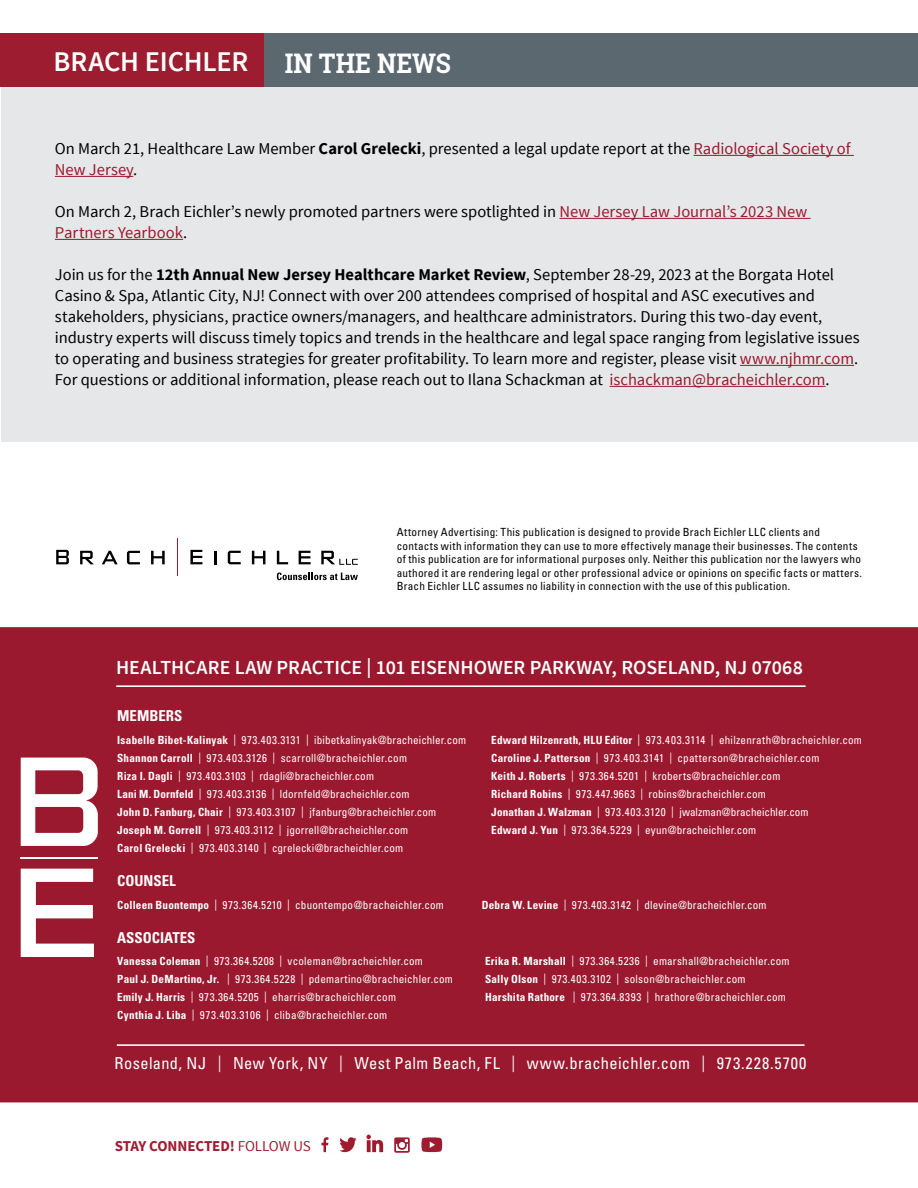
<style>
.page{position:relative;width:918px;height:1188px;background:#fff}
.page>*{position:absolute;margin:0;border:0;box-sizing:border-box;transform-origin:0 0}
.t1{font:600 28.5px "Source Sans Pro";letter-spacing:-.01em;color:#fff}
.t2{font:700 27px "Roboto Slab";color:#fff;scale:.92 1}
.t3{font:600 19.8px "Source Sans Pro";color:#fff}
.t4{font:16.5px/21px "Source Sans Pro";color:#000}
.t5{font:condensed 16.5px "Univers LT Std";letter-spacing:.025em;color:#fff}
.t6{font:700 condensed 15px "Univers LT Std";color:#fff}
.t7{font:700 15px "Source Sans Pro";letter-spacing:-.005em;color:#9e1c30}
.t8{font:condensed 11.25px/18px "Univers LT Std";letter-spacing:.02em;color:#fff}
.t9{font:condensed 11.25px/13.5px "Univers LT Std";letter-spacing:.02em;color:#000}
.s1{font-weight:700}
.s2{color:#9b192f}
.s3{font-weight:400}
</style>
<div class="page">
<div style="left:0;top:627px;width:918px;height:475px;background:#9b192f"></div>
<svg style="left:321px;top:1137px;width:7px;height:15px"></svg>
<svg style="left:339px;top:1137px;width:18px;height:15px"></svg>
<svg style="left:366px;top:1135px;width:17px;height:17px"></svg>
<hr style="left:117px;top:1044px;width:688px;height:2px;background:#fff">
<hr style="left:116px;top:685px;width:690px;height:2px;background:#fff">
<svg style="left:21px;top:869px;width:73px;height:88px"></svg>
<svg style="left:21px;top:758px;width:77px;height:88px"></svg>
<hr style="left:20px;top:857px;width:78px;height:2px;background:#fff">
<svg style="left:56px;top:550px;width:13px;height:14px"></svg>
<svg style="left:80px;top:551px;width:14px;height:13px"></svg>
<svg style="left:102px;top:551px;width:16px;height:13px"></svg>
<svg style="left:151px;top:551px;width:14px;height:13px"></svg>
<svg style="left:214px;top:551px;width:3px;height:13px"></svg>
<svg style="left:252px;top:551px;width:13px;height:13px"></svg>
<svg style="left:277px;top:551px;width:11px;height:13px"></svg>
<svg style="left:299px;top:551px;width:12px;height:13px"></svg>
<svg style="left:127px;top:551px;width:13px;height:13px"></svg>
<svg style="left:228px;top:551px;width:13px;height:13px"></svg>
<svg style="left:190px;top:550px;width:12px;height:14px"></svg>
<hr style="left:178px;top:538px;width:1px;height:38px;background:#9b192f">
<svg style="left:321px;top:551px;width:37px;height:14px"></svg>
<svg style="left:277px;top:573px;width:81px;height:7px"></svg>
<svg style="left:394px;top:1137px;width:16px;height:16px"></svg>
<svg style="left:421px;top:1137px;width:21px;height:15px"></svg>
<div style="left:2px;top:85px;width:916px;height:357px;background:#e6e7e8"></div>
<div style="left:0;top:34px;width:502px;height:53px;background:#9e1c30"></div>
<div style="left:265px;top:34px;width:653px;height:53px;background:#5b6870"></div>
<hr style="left:694px;top:155px;width:160px;height:1px;background:#9b192f">
<hr style="left:55px;top:176px;width:78px;height:1px;background:#9b192f">
<hr style="left:560px;top:218px;width:251px;height:1px;background:#9b192f">
<hr style="left:55px;top:239px;width:128px;height:1px;background:#9b192f">
<hr style="left:740px;top:365px;width:114px;height:1px;background:#9b192f">
<hr style="left:610px;top:386px;width:216px;height:1px;background:#9b192f">
<h1 class="t1" style="left:54px;top:44px;width:196px">BRACH EICHLER</h1>
<h2 class="t2" style="left:285px;top:44px;width:182px">IN THE NEWS</h2>
<h3 class="t4" style="left:55px;top:138px;width:797px">On March 21, Healthcare Law Member <span class="s1">Carol Grelecki</span>, presented a legal update report at the <span class="s2">Radiological Society of<br>New Jersey</span>.</h3>
<h3 class="t4" style="left:55px;top:201px;width:754px">On March 2, Brach Eichler’s newly promoted partners were spotlighted in <span class="s2">New Jersey Law Journal’s 2023 New<br>Partners Yearbook</span>.</h3>
<p class="t4" style="left:55px;top:264px;width:806px">Join us for the <span class="s1">12th Annual New Jersey Healthcare Market Review</span>, September 28-29, 2023 at the Borgata Hotel Casino &amp; Spa, Atlantic City, NJ! Connect with over 200 attendees comprised of hospital and ASC executives and stakeholders, physicians, practice owners/managers, and healthcare administrators. During this two-day event, industry experts will discuss timely topics and trends in the healthcare and legal space ranging from legislative issues to operating and business strategies for greater profitability. To learn more and register, please visit <span class="s2">www.njhmr.com</span>.<br>For questions or additional information, please reach out to Ilana Schackman at <span class="s2">ischackman@bracheichler.com</span>.</p>
<p class="t9" style="left:397px;top:525px;width:467px">Attorney Advertising: This publication is designed to provide Brach Eichler LLC clients and contacts with information they can use to more effectively manage their businesses. The contents of this publication are for informational purposes only. Neither this publication nor the lawyers who authored it are rendering legal or other professional advice or opinions on specific facts or matters.<br>Brach Eichler LLC assumes no liability in connection with the use of this publication.</p>
<h3 class="t3" style="left:116px;top:655px;width:688px">HEALTHCARE LAW PRACTICE | 101 EISENHOWER PARKWAY, ROSELAND, NJ 07068</h3>
<h3 class="t6" style="left:117px;top:707px;width:67px">MEMBERS</h3>
<p class="t8" style="left:117px;top:730px;width:350px"><span class="s1">Isabelle Bibet-Kalinyak</span> | 973.403.3131 | ibibetkalinyak@bracheichler.com <span class="s1">Shannon Carroll</span> | 973.403.3126 | scarroll@bracheichler.com<br><span class="s1">Riza I. Dagli</span> | 973.403.3103 | rdagli@bracheichler.com<br><span class="s1">Lani M. Dornfeld</span> | 973.403.3136 | ldornfeld@bracheichler.com<br><span class="s1">John D. Fanburg, Chair</span> | 973.403.3107 | jfanburg@bracheichler.com <span class="s1">Joseph M. Gorrell</span> | 973.403.3112 | jgorrell@bracheichler.com<br><span class="s1">Carol Grelecki</span> | 973.403.3140 | cgrelecki@bracheichler.com</p>
<p class="t8" style="left:491px;top:730px;width:372px"><span class="s1">Edward Hilzenrath, HLU Editor</span> | 973.403.3114 | ehilzenrath@bracheichler.com <span class="s1">Caroline J. Patterson</span> | 973.403.3141 | cpatterson@bracheichler.com<br><span class="s1">Keith J. Roberts</span> | 973.364.5201 | kroberts@bracheichler.com<br><span class="s1">Richard Robins</span> | 973.447.9663 | robins@bracheichler.com<br><span class="s1">Jonathan J. Walzman</span> | 973.403.3120 | jwalzman@bracheichler.com<br><span class="s1">Edward J. Yun</span> | 973.364.5229 | eyun@bracheichler.com</p>
<h3 class="t6" style="left:117px;top:872px;width:60px">COUNSEL</h3>
<p class="t8" style="left:117px;top:896px;width:328px"><span class="s1">Colleen Buontempo</span> | 973.364.5210 | cbuontempo@bracheichler.com</p>
<p class="t8" style="left:482px;top:896px;width:286px"><span class="s1">Debra W. Levine</span> | 973.403.3142 | dlevine@bracheichler.com</p>
<h3 class="t6" style="left:117px;top:928px;width:80px">ASSOCIATES</h3>
<p class="t8" style="left:117px;top:952px;width:337px"><span class="s1">Vanessa Coleman</span> | 973.364.5208 | vcoleman@bracheichler.com<br><span class="s1">Paul J. DeMartino, Jr.</span> | 973.364.5228 | pdemartino@bracheichler.com <span class="s1">Emily J. Harris</span> | 973.364.5205 | eharris@bracheichler.com<br><span class="s1">Cynthia J. Liba</span> | 973.403.3106 | cliba@bracheichler.com</p>
<p class="t8" style="left:485px;top:952px;width:306px"><span class="s1">Erika R. Marshall</span> | 973.364.5236 | emarshall@bracheichler.com<br><span class="s1">Sally Olson</span> | 973.403.3102 | solson@bracheichler.com<br><span class="s1">Harshita Rathore</span> | 973.364.8393 | hrathore@bracheichler.com</p>
<h3 class="t5" style="left:115px;top:1053px;width:693px">Roseland, NJ | New York, NY | West Palm Beach, FL | www.bracheichler.com | 973.228.5700</h3>
<h3 class="t7" style="left:115px;top:1135px;width:198px">STAY CONNECTED! <span class="s3">FOLLOW US</span></h3>
</div>
